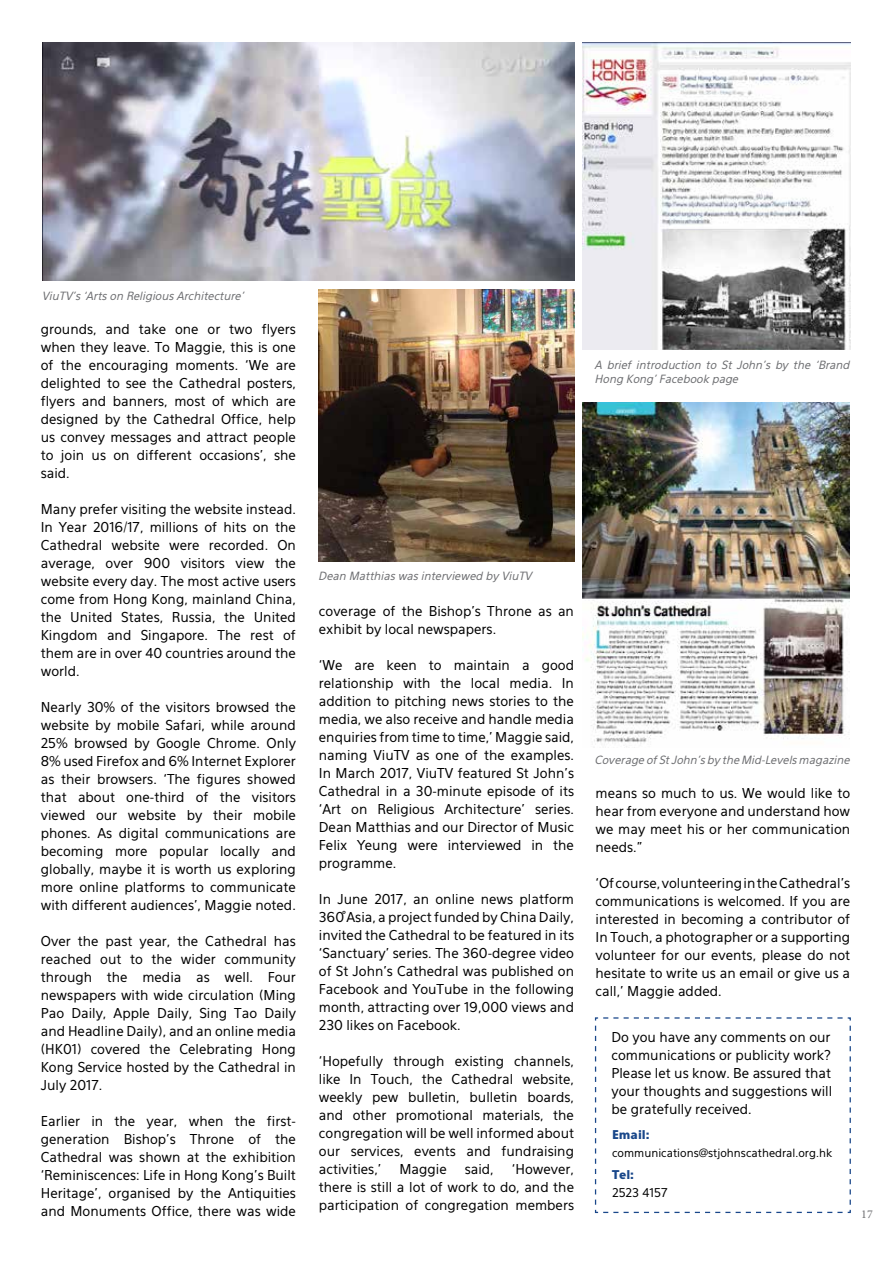
<style>
.page{position:relative;width:893px;height:1263px;background:#fff}
.page>*{position:absolute;margin:0;border:0;box-sizing:border-box;transform-origin:0 0}
.t1{font:13.5px/18px "Eau Sans";color:#000;text-align:justify}
.t2{font:900 12px "Eau Sans";color:#19478a}
.t3{font:12px "Eau Sans";color:#000}
.t4{font:12px "Minion Pro";color:#6d6e71}
.t5{font:italic 11.25px/13.5px "Eau Sans";color:#6d6e71}
.t6{font:11.25px "Eau Sans";color:#000}
.s1{font-family:"Noto Sans"}
</style>
<div class="page">
<img style="left:583px;top:402px;width:267px;height:345px">
<img style="left:319px;top:289px;width:255px;height:272px">
<img style="left:583px;top:43px;width:267px;height:307px">
<img style="left:43px;top:43px;width:531px;height:238px">
<svg style="left:594px;top:1017px;width:257px;height:197px"></svg>
<p class="t5" style="left:43px;top:290px;width:203px">ViuTV’s ‘Arts on Religious Architecture’</p>
<p class="t1" style="left:41px;top:320px;width:257px">grounds, and take one or two flyers when they leave. To Maggie, this is one of the encouraging moments. ‘We are delighted to see the Cathedral posters, flyers and banners, most of which are designed by the Cathedral Office, help us convey messages and attract people to join us on different occasions’, she said.</p>
<p class="t1" style="left:41px;top:500px;width:257px">Many prefer visiting the website instead.<br>In Year 2016/17, millions of hits on the Cathedral website were recorded. On average, over 900 visitors view the website every day. The most active users come from Hong Kong, mainland China, the United States, Russia, the United Kingdom and Singapore. The rest of them are in over 40 countries around the world.</p>
<p class="t1" style="left:41px;top:698px;width:257px">Nearly 30% of the visitors browsed the website by mobile Safari, while around 25% browsed by Google Chrome. Only 8% used Firefox and 6% Internet Explorer as their browsers. ‘The figures showed that about one-third of the visitors viewed our website by their mobile phones. As digital communications are becoming more popular locally and globally, maybe it is worth us exploring more online platforms to communicate with different audiences’, Maggie noted.</p>
<p class="t1" style="left:41px;top:932px;width:257px">Over the past year, the Cathedral has reached out to the wider community through the media as well. Four newspapers with wide circulation (Ming Pao Daily, Apple Daily, Sing Tao Daily and Headline Daily), and an online media (HK01) covered the Celebrating Hong Kong Service hosted by the Cathedral in July 2017.</p>
<p class="t1" style="left:41px;top:1112px;width:257px">Earlier in the year, when the first&shy;generation Bishop’s Throne of the Cathedral was shown at the exhibition ‘Reminiscences: Life in Hong Kong’s Built Heritage’, organised by the Antiquities and Monuments Office, there was wide</p>
<p class="t5" style="left:595px;top:358px;width:257px">A brief introduction to St John’s by the ‘Brand<br>Hong Kong’ Facebook page</p>
<p class="t5" style="left:319px;top:569px;width:215px">Dean Matthias was interviewed by ViuTV</p>
<p class="t1" style="left:319px;top:602px;width:257px">coverage of the Bishop’s Throne as an exhibit by local newspapers.</p>
<p class="t1" style="left:319px;top:656px;width:257px">‘We are keen to maintain a good relationship with the local media. In addition to pitching news stories to the media, we also receive and handle media enquiries from time to time,’ Maggie said, naming ViuTV as one of the examples.<br>In March 2017, ViuTV featured St John’s Cathedral in a 30-minute episode of its ‘Art on Religious Architecture’ series.<br>Dean Matthias and our Director of Music Felix Yeung were interviewed in the programme.</p>
<p class="t1" style="left:319px;top:890px;width:257px">In June 2017, an online news platform 360<span class="s1">̊</span>Asia, a project funded by China Daily, invited the Cathedral to be featured in its ‘Sanctuary’ series. The 360-degree video of St John’s Cathedral was published on Facebook and YouTube in the following month, attracting over 19,000 views and 230 likes on Facebook.</p>
<p class="t1" style="left:319px;top:1052px;width:257px">‘Hopefully through existing channels, like In Touch, the Cathedral website, weekly pew bulletin, bulletin boards, and other promotional materials, the congregation will be well informed about our services, events and fundraising activities,’</p>
<p class="t1" style="left:319px;top:1160px;width:257px;text-indent:193px">‘However, there is still a lot of work to do, and the participation of congregation members</p>
<p class="t1" style="left:399px;top:1160px;width:49px">Maggie</p>
<p class="t1" style="left:465px;top:1160px;width:30px">said,</p>
<p class="t5" style="left:595px;top:753px;width:257px">Coverage of St John’s by the Mid-Levels magazine</p>
<p class="t1" style="left:596px;top:784px;width:256px">means so much to us. We would like to hear from everyone and understand how we may meet his or her communication needs.”</p>
<p class="t1" style="left:596px;top:874px;width:256px">‘Of course, volunteering in the Cathedral’s communications is welcomed. If you are interested in becoming a contributor of In Touch, a photographer or a supporting volunteer for our events, please do not hesitate to write us an email or give us a call,’ Maggie added.</p>
<p class="t1" style="left:611px;top:1028px;width:222px;text-align:left">Do you have any comments on our communications or publicity work?<br>Please let us know. Be assured that your thoughts and suggestions will be gratefully received.</p>
<p class="t2" style="left:612px;top:1127px;width:39px">Email:</p>
<p class="t6" style="left:612px;top:1146px;width:221px">communications@stjohnscathedral.org.hk</p>
<p class="t2" style="left:612px;top:1167px;width:24px">Tel:</p>
<p class="t3" style="left:612px;top:1185px;width:57px">2523 4157</p>
<p class="t4" style="left:861px;top:1207px;width:13px">17</p>
</div>
